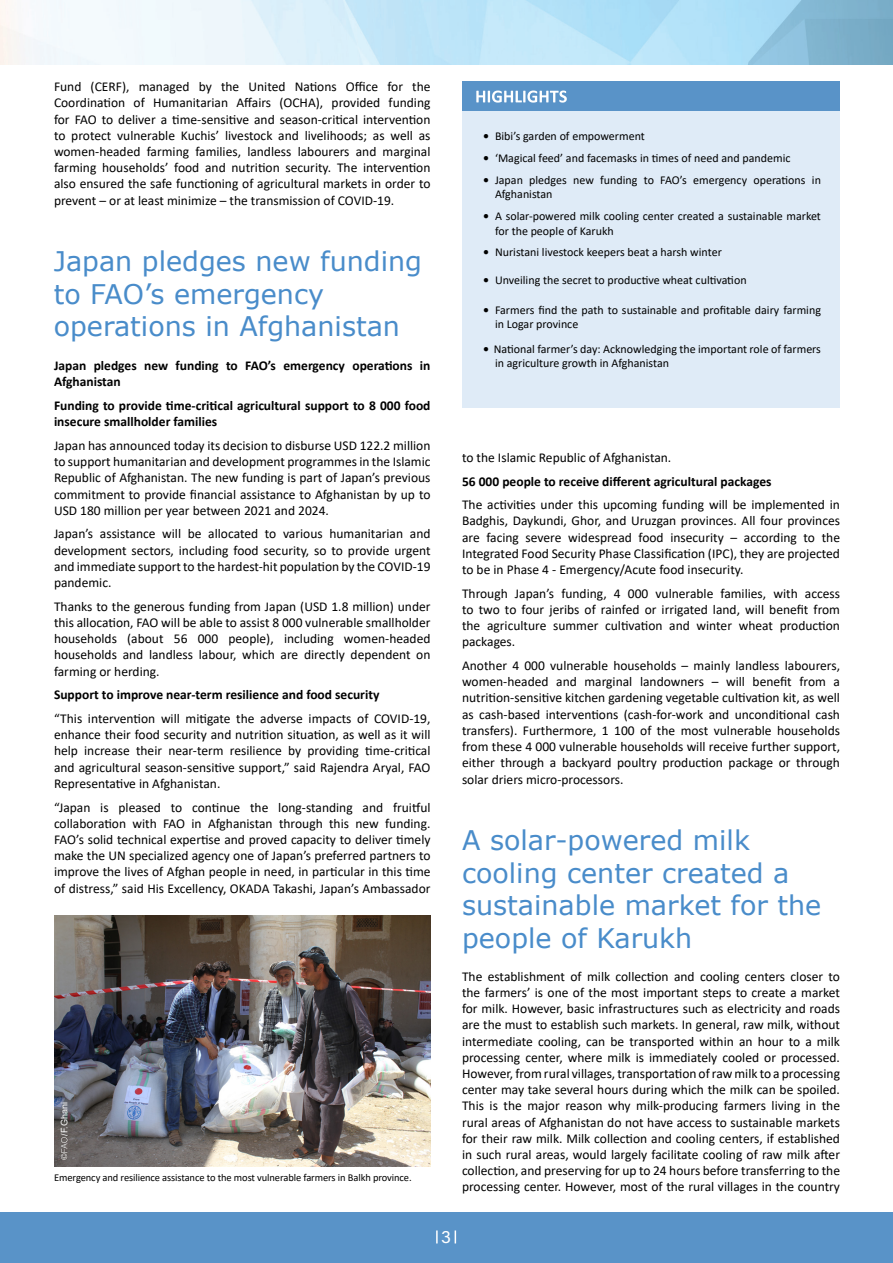
<style>
.page{position:relative;width:893px;height:1263px;background:#fff}
.page>*{position:absolute;margin:0;border:0;box-sizing:border-box;transform-origin:0 0}
.t1{font:27px/32.4px "Verdana";color:#498cca}
.t2{font:18px "Acumin Variable Concept";color:#fff}
.t3{font:13.5px/16.2px "Calibri";color:#000;text-align:justify}
.t4{font:700 13.5px/16.2px "Calibri";color:#000}
.t5{font:12px/14.4px "Calibri";color:#000}
.t6{font:10.5px "Calibri";letter-spacing:-.01em;color:#000}
.t7{font:9px "Arial";color:#fff}
.s1{font-weight:700}
</style>
<div class="page">
<div style="left:0;top:1212px;width:893px;height:51px;background:#5993c8"></div>
<img style="left:0;top:0;width:893px;height:64px">
<svg style="left:455px;top:1230px;width:1px;height:13px"></svg>
<svg style="left:436px;top:1230px;width:2px;height:13px"></svg>
<div style="left:462px;top:81px;width:378px;height:30px;background:#5993c8"></div>
<svg style="left:476px;top:91px;width:91px;height:12px"></svg>
<div style="left:462px;top:111px;width:378px;height:297px;background:#dfebf7"></div>
<img style="left:54px;top:915px;width:376px;height:251px">
<svg style="left:61px;top:1137px;width:6px;height:23px"></svg>
<p class="t3" style="left:54px;top:78px;width:378px">Fund (CERF), managed by the United Nations Office for the Coordination of Humanitarian Affairs (OCHA), provided funding for FAO to deliver a time-sensitive and season-critical intervention to protect vulnerable Kuchis’ livestock and livelihoods; as well as women-headed farming families, landless labourers and marginal farming households’ food and nutrition security. The intervention also ensured the safe functioning of agricultural markets in order to prevent – or at least minimize – the transmission of COVID-19.</p>
<p class="t1" style="left:54px;top:245px;width:370px">Japan pledges new funding to FAO’s emergency operations in Afghanistan</p>
<p class="t4" style="left:54px;top:357px;width:378px">Japan pledges new funding to FAO’s emergency operations in<br>Afghanistan</p>
<p class="t4" style="left:54px;top:397px;width:378px">Funding to provide time-critical agricultural support to 8 000 food insecure smallholder families</p>
<p class="t3" style="left:54px;top:437px;width:378px">Japan has announced today its decision to disburse USD 122.2 million to support humanitarian and development programmes in the Islamic Republic of Afghanistan. The new funding is part of Japan’s previous commitment to provide financial assistance to Afghanistan by up to USD 180 million per year between 2021 and 2024.</p>
<p class="t3" style="left:54px;top:526px;width:378px">Japan’s assistance will be allocated to various humanitarian and development sectors, including food security, so to provide urgent and immediate support to the hardest-hit population by the COVID-19 pandemic.</p>
<p class="t3" style="left:54px;top:598px;width:378px">Thanks to the generous funding from Japan (USD 1.8 million) under this allocation, FAO will be able to assist 8 000 vulnerable smallholder households (about 56 000 people), including women-headed households and landless labour, which are directly dependent on farming or herding.</p>
<p class="t4" style="left:54px;top:686px;width:327px">Support to improve near-term resilience and food security</p>
<p class="t3" style="left:54px;top:710px;width:378px">“This intervention will mitigate the adverse impacts of COVID-19, enhance their food security and nutrition situation, as well as it will help increase their near-term resilience by providing time-critical and agricultural season-sensitive support,” said Rajendra Aryal, FAO Representative in Afghanistan.</p>
<p class="t3" style="left:54px;top:799px;width:378px">“Japan is pleased to continue the long-standing and fruitful collaboration with FAO in Afghanistan through this new funding.<br>FAO’s solid technical expertise and proved capacity to deliver timely make the UN specialized agency one of Japan’s preferred partners to improve the lives of Afghan people in need, in particular in this time of distress,” said His Excellency, OKADA Takashi, Japan’s Ambassador</p>
<p class="t7" style="left:58px;top:1136px;width:35px;rotate:-90deg">/F.Ghani</p>
<p class="t6" style="left:54px;top:1170px;width:359px">Emergency and resilience assistance to the most vulnerable farmers in Balkh province.</p>
<p class="t5" style="left:483px;top:129px;width:163px"><span class="s1">•</span> Bibi’s garden of empowerment</p>
<p class="t5" style="left:483px;top:150px;width:309px"><span class="s1">•</span> ‘Magical feed’ and facemasks in times of need and pandemic</p>
<p class="t5" style="left:495px;top:172px;width:327px;text-indent:-12px"><span class="s1">•</span> Japan pledges new funding to FAO’s emergency operations in<br>Afghanistan</p>
<p class="t5" style="left:495px;top:209px;width:327px;text-indent:-12px"><span class="s1">•</span> A solar-powered milk cooling center created a sustainable market for the people of Karukh</p>
<p class="t5" style="left:483px;top:245px;width:240px"><span class="s1">•</span> Nuristani livestock keepers beat a harsh winter</p>
<p class="t5" style="left:483px;top:273px;width:265px"><span class="s1">•</span> Unveiling the secret to productive wheat cultivation</p>
<p class="t5" style="left:495px;top:302px;width:327px;text-indent:-12px"><span class="s1">•</span> Farmers find the path to sustainable and profitable dairy farming in Logar province</p>
<p class="t5" style="left:495px;top:342px;width:327px;text-indent:-12px"><span class="s1">•</span> National farmer’s day: Acknowledging the important role of farmers in agriculture growth in Afghanistan</p>
<p class="t3" style="left:462px;top:449px;width:211px">to the Islamic Republic of Afghanistan.</p>
<p class="t4" style="left:462px;top:473px;width:311px">56 000 people to receive different agricultural packages</p>
<p class="t3" style="left:462px;top:496px;width:380px">The activities under this upcoming funding will be implemented in Badghis, Daykundi, Ghor, and Uruzgan provinces. All four provinces are facing severe widespread food insecurity – according to the Integrated Food Security Phase Classification (IPC), they are projected to be in Phase 4 - Emergency/Acute food insecurity.</p>
<p class="t3" style="left:462px;top:585px;width:380px">Through Japan’s funding, 4 000 vulnerable families, with access to two to four jeribs of rainfed or irrigated land, will benefit from the agriculture summer cultivation and winter wheat production packages.</p>
<p class="t3" style="left:462px;top:657px;width:380px">Another 4 000 vulnerable households – mainly landless labourers, women-headed and marginal landowners – will benefit from a nutrition-sensitive kitchen gardening vegetable cultivation kit, as well as cash-based interventions (cash-for-work and unconditional cash transfers). Furthermore, 1 100 of the most vulnerable households from these 4 000 vulnerable households will receive further support, either through a backyard poultry production package or through solar driers micro-processors.</p>
<p class="t1" style="left:462px;top:824px;width:361px">A solar-powered milk cooling center created a sustainable market for the people of Karukh</p>
<p class="t3" style="left:462px;top:968px;width:380px">The establishment of milk collection and cooling centers closer to the farmers’ is one of the most important steps to create a market for milk. However, basic infrastructures such as electricity and roads are the must to establish such markets. In general, raw milk, without intermediate cooling, can be transported within an hour to a milk processing center, where milk is immediately cooled or processed.<br>However, from rural villages, transportation of raw milk to a processing center may take several hours during which the milk can be spoiled.<br>This is the major reason why milk-producing farmers living in the rural areas of Afghanistan do not have access to sustainable markets for their raw milk. Milk collection and cooling centers, if established in such rural areas, would largely facilitate cooling of raw milk after collection, and preserving for up to 24 hours before transferring to the processing center. However, most of the rural villages in the country</p>
<p class="t2" style="left:441px;top:1225px;width:11px">3</p>
</div>
